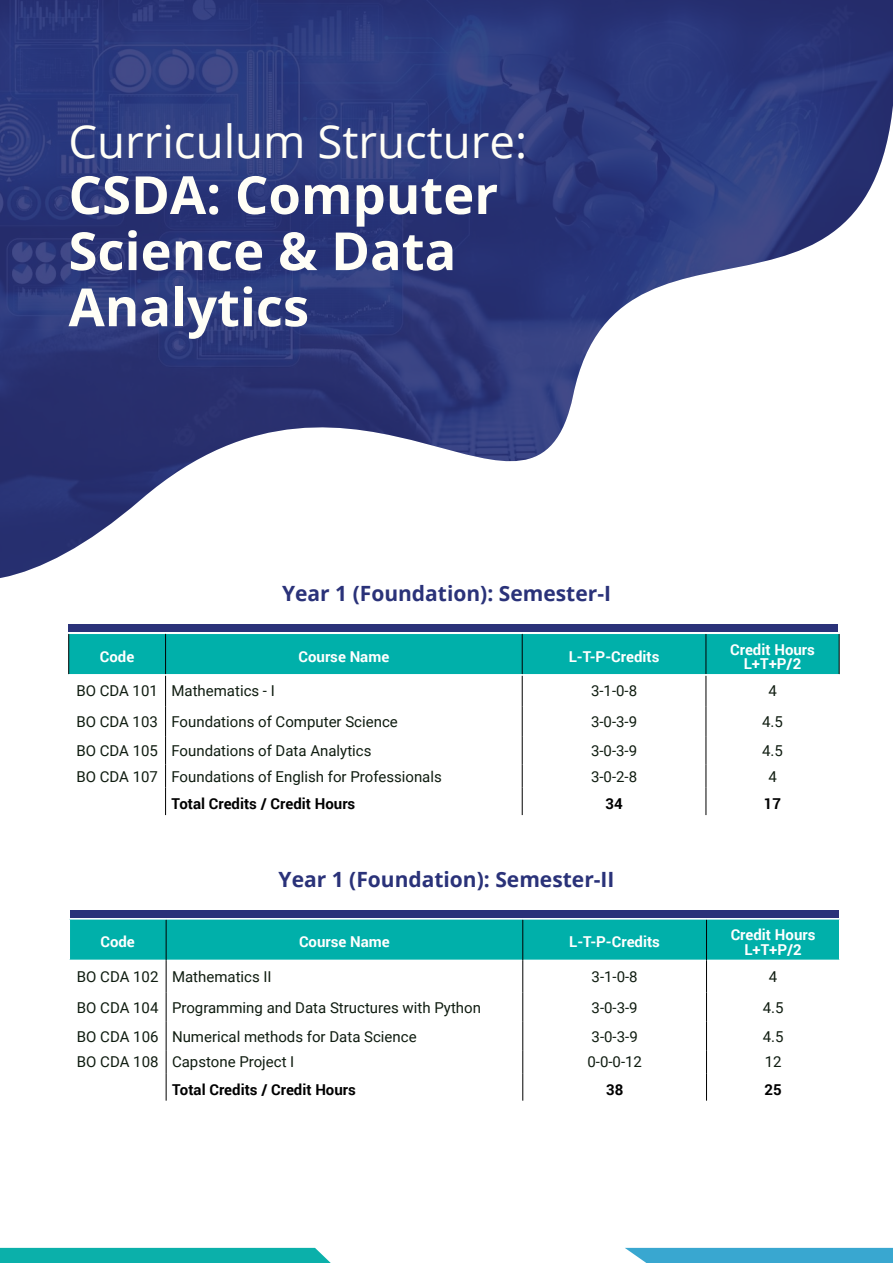
<style>
.page{position:relative;width:893px;height:1263px;background:#fff}
.page>*{position:absolute;margin:0;border:0;box-sizing:border-box;transform-origin:0 0}
.t1{font:700 52.65px/56.1px "Open Sans";color:#fffef6}
.t2{font:45.6px "Open Sans";color:#fffef6}
.t3{font:700 21px "Open Sans";color:#2a3279}
.t4{font:15px "Roboto";color:#0f1c10}
.t5{font:700 15px/14.1px "Roboto";color:#fff;text-align:center}
.t6{font:700 15px "Roboto";color:#000}
</style>
<div class="page">
<img style="left:0;top:0;width:893px;height:578px">
<div style="left:69px;top:634px;width:770px;height:40px;background:#00b0aa"></div>
<hr style="left:165px;top:675px;width:1px;height:32px;background:#000101">
<hr style="left:522px;top:675px;width:1px;height:32px;background:#000101">
<hr style="left:706px;top:675px;width:1px;height:32px;background:#000101">
<svg style="left:165px;top:707px;width:1px;height:108px"></svg>
<svg style="left:522px;top:707px;width:1px;height:108px"></svg>
<svg style="left:706px;top:707px;width:1px;height:108px"></svg>
<hr style="left:68px;top:634px;width:1px;height:40px;background:#000101">
<hr style="left:165px;top:634px;width:1px;height:40px;background:#000101">
<hr style="left:522px;top:634px;width:1px;height:40px;background:#000101">
<hr style="left:706px;top:634px;width:1px;height:40px;background:#000101">
<hr style="left:839px;top:634px;width:1px;height:40px;background:#000101">
<div style="left:69px;top:624px;width:769px;height:8px;background:#2a3279"></div>
<div style="left:70px;top:920px;width:769px;height:40px;background:#00b0aa"></div>
<hr style="left:166px;top:919px;width:1px;height:41px;background:#000101">
<hr style="left:522px;top:919px;width:1px;height:41px;background:#000101">
<hr style="left:706px;top:919px;width:1px;height:41px;background:#000101">
<hr style="left:166px;top:960px;width:1px;height:32px;background:#000101">
<hr style="left:522px;top:960px;width:1px;height:32px;background:#000101">
<hr style="left:706px;top:960px;width:1px;height:32px;background:#000101">
<hr style="left:166px;top:992px;width:1px;height:30px;background:#000101">
<hr style="left:522px;top:992px;width:1px;height:30px;background:#000101">
<hr style="left:706px;top:992px;width:1px;height:30px;background:#000101">
<svg style="left:166px;top:1022px;width:1px;height:79px"></svg>
<svg style="left:522px;top:1022px;width:1px;height:79px"></svg>
<svg style="left:706px;top:1022px;width:1px;height:79px"></svg>
<hr style="left:166px;top:918px;width:357px;height:2px;background:#fff">
<hr style="left:706px;top:918px;width:134px;height:2px;background:#fff">
<div style="left:70px;top:910px;width:768px;height:7px;background:#2a3279"></div>
<div style="left:0;top:1248px;width:331px;height:15px;background:#0bb0aa"></div>
<div style="left:625px;top:1248px;width:268px;height:15px;background:#39a7d0"></div>
<h2 class="t2" style="left:69px;top:110px;width:460px">Curriculum Structure:</h2>
<h1 class="t1" style="left:69px;top:165px;width:431px">CSDA: Computer<br>Science &amp; Data<br>Analytics</h1>
<h3 class="t3" style="left:282px;top:579px;width:330px">Year 1 (Foundation): Semester-I</h3>
<p class="t5" style="left:100px;top:649px;width:36px">Code</p>
<p class="t5" style="left:298px;top:649px;width:92px">Course Name</p>
<p class="t5" style="left:569px;top:649px;width:92px">L-T-P-Credits</p>
<p class="t5" style="left:730px;top:642px;width:86px">Credit Hours<br>L+T+P/2</p>
<p class="t4" style="left:76px;top:680px;width:200px">BO CDA 101 Mathematics - I</p>
<p class="t4" style="left:591px;top:680px;width:48px">3-1-0-8</p>
<p class="t4" style="left:768px;top:680px;width:10px">4</p>
<p class="t4" style="left:76px;top:711px;width:323px">BO CDA 103 Foundations of Computer Science</p>
<p class="t4" style="left:591px;top:711px;width:48px">3-0-3-9</p>
<p class="t4" style="left:762px;top:711px;width:22px">4.5</p>
<p class="t4" style="left:76px;top:740px;width:297px">BO CDA 105 Foundations of Data Analytics</p>
<p class="t4" style="left:591px;top:740px;width:48px">3-0-3-9</p>
<p class="t4" style="left:762px;top:740px;width:22px">4.5</p>
<p class="t4" style="left:76px;top:766px;width:367px">BO CDA 107 Foundations of English for Professionals</p>
<p class="t4" style="left:591px;top:766px;width:48px">3-0-2-8</p>
<p class="t4" style="left:768px;top:766px;width:10px">4</p>
<p class="t6" style="left:171px;top:793px;width:185px">Total Credits / Credit Hours</p>
<p class="t6" style="left:605px;top:793px;width:19px">34</p>
<p class="t6" style="left:764px;top:793px;width:19px">17</p>
<h3 class="t3" style="left:279px;top:864px;width:337px">Year 1 (Foundation): Semester-II</h3>
<p class="t5" style="left:100px;top:934px;width:36px">Code</p>
<p class="t5" style="left:299px;top:934px;width:92px">Course Name</p>
<p class="t5" style="left:569px;top:934px;width:92px">L-T-P-Credits</p>
<p class="t5" style="left:731px;top:927px;width:86px">Credit Hours<br>L+T+P/2</p>
<p class="t4" style="left:77px;top:966px;width:196px">BO CDA 102 Mathematics II</p>
<p class="t4" style="left:592px;top:966px;width:48px">3-1-0-8</p>
<p class="t4" style="left:769px;top:966px;width:10px">4</p>
<p class="t4" style="left:77px;top:997px;width:406px">BO CDA 104 Programming and Data Structures with Python</p>
<p class="t4" style="left:592px;top:997px;width:48px">3-0-3-9</p>
<p class="t4" style="left:763px;top:997px;width:22px">4.5</p>
<p class="t4" style="left:77px;top:1026px;width:341px">BO CDA 106 Numerical methods for Data Science</p>
<p class="t4" style="left:592px;top:1026px;width:48px">3-0-3-9</p>
<p class="t4" style="left:763px;top:1026px;width:22px">4.5</p>
<p class="t4" style="left:77px;top:1051px;width:219px">BO CDA 108 Capstone Project I</p>
<p class="t4" style="left:587px;top:1051px;width:56px">0-0-0-12</p>
<p class="t4" style="left:765px;top:1051px;width:18px">12</p>
<p class="t6" style="left:172px;top:1079px;width:185px">Total Credits / Credit Hours</p>
<p class="t6" style="left:606px;top:1079px;width:19px">38</p>
<p class="t6" style="left:764px;top:1079px;width:19px">25</p>
</div>
